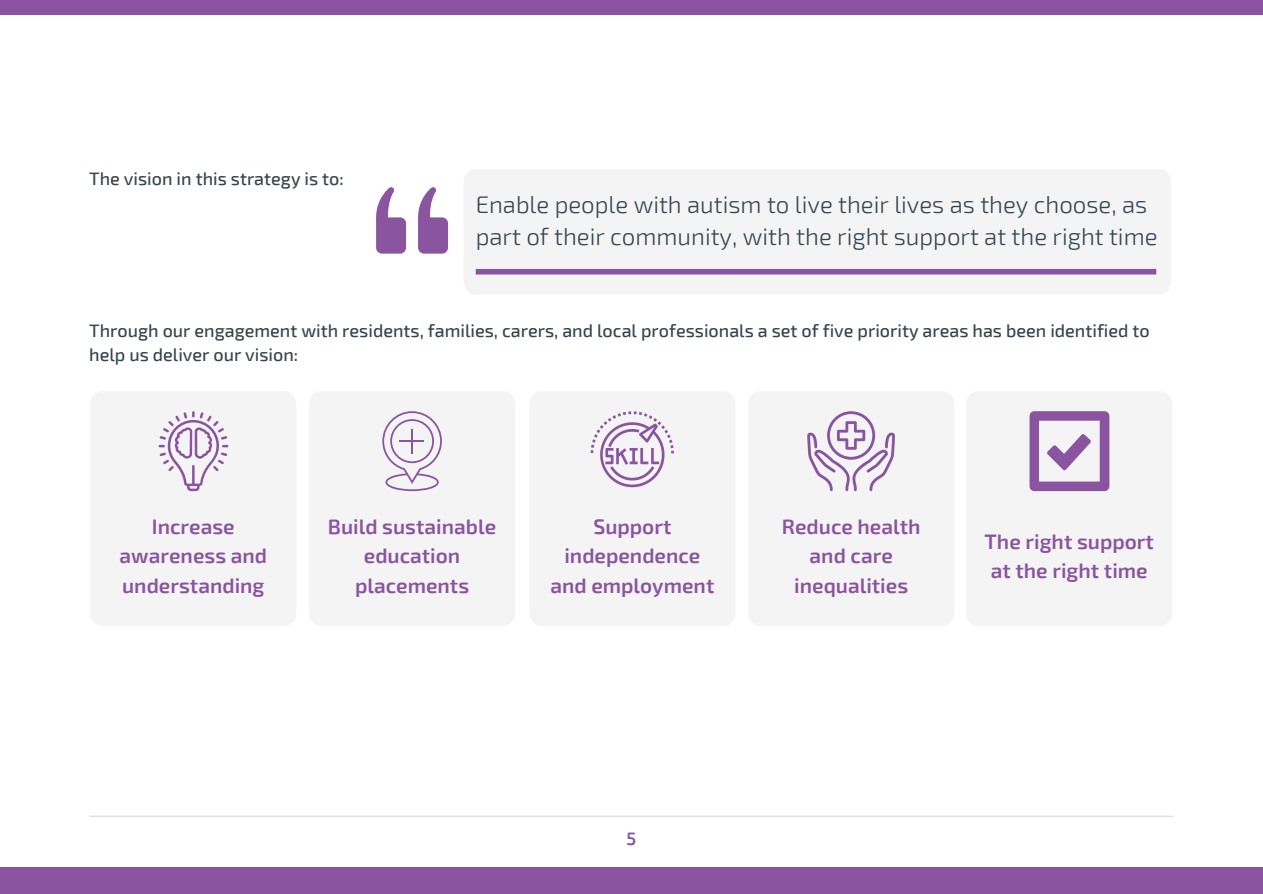
<style>
.page{position:relative;width:1263px;height:894px;background:#fff}
.page>*{position:absolute;margin:0;border:0;box-sizing:border-box;transform-origin:0 0}
.t1{font:300 24px/32.5px "Exo 2";color:#36454f}
.t2{font:600 21px/29.2px "Exo 2";color:#8a54a0;text-align:center}
.t3{font:500 18px/24.8px "Exo 2";color:#36454f}
.t4{font:600 18px "Exo 2";color:#8a54a0}
</style>
<div class="page">
<div style="left:0;top:867px;width:1263px;height:26px;background:#8a54a0"></div>
<div style="left:0;top:0;width:1263px;height:15px;background:#8a54a0"></div>
<hr style="left:89px;top:815px;width:1084px;height:1px;background:#d9d9d9">
<svg style="left:376px;top:187px;width:72px;height:66px"></svg>
<div style="left:464px;top:169px;width:707px;height:125px;background:#f4f4f4;border-radius:12px"></div>
<div style="left:476px;top:269px;width:680px;height:5px;background:#8a54a0"></div>
<div style="left:90px;top:391px;width:206px;height:234px;background:#f4f4f4;border-radius:12px"></div>
<div style="left:309px;top:391px;width:206px;height:234px;background:#f4f4f4;border-radius:12px"></div>
<div style="left:529px;top:391px;width:206px;height:234px;background:#f4f4f4;border-radius:12px"></div>
<div style="left:748px;top:391px;width:206px;height:234px;background:#f4f4f4;border-radius:12px"></div>
<div style="left:966px;top:391px;width:206px;height:234px;background:#f4f4f4;border-radius:12px"></div>
<svg style="left:159px;top:411px;width:69px;height:80px"></svg>
<svg style="left:382px;top:411px;width:60px;height:80px"></svg>
<hr style="left:400px;top:440px;width:24px;height:2px;background:#8a54a0">
<hr style="left:411px;top:429px;width:2px;height:24px;background:#8a54a0">
<svg style="left:591px;top:411px;width:83px;height:76px"></svg>
<svg style="left:807px;top:411px;width:88px;height:80px"></svg>
<svg style="left:1029px;top:411px;width:80px;height:80px"></svg>
<p class="t3" style="left:89px;top:165px;width:256px">The vision in this strategy is to:</p>
<p class="t1" style="left:476px;top:187px;width:683px">Enable people with autism to live their lives as they choose, as part of their community, with the right support at the right time</p>
<p class="t3" style="left:89px;top:317px;width:1062px">Through our engagement with residents, families, carers, and local professionals a set of five priority areas has been identified to help us deliver our vision:</p>
<p class="t2" style="left:120px;top:511px;width:149px">Increase awareness and understanding</p>
<p class="t2" style="left:328px;top:511px;width:170px">Build sustainable education placements</p>
<p class="t2" style="left:550px;top:511px;width:165px">Support independence and employment</p>
<p class="t2" style="left:782px;top:511px;width:140px">Reduce health and care inequalities</p>
<p class="t2" style="left:984px;top:525px;width:171px">The right support</p>
<p class="t2" style="left:991px;top:554px;width:158px">at the right time</p>
<p class="t4" style="left:626px;top:826px;width:11px">5</p>
</div>
